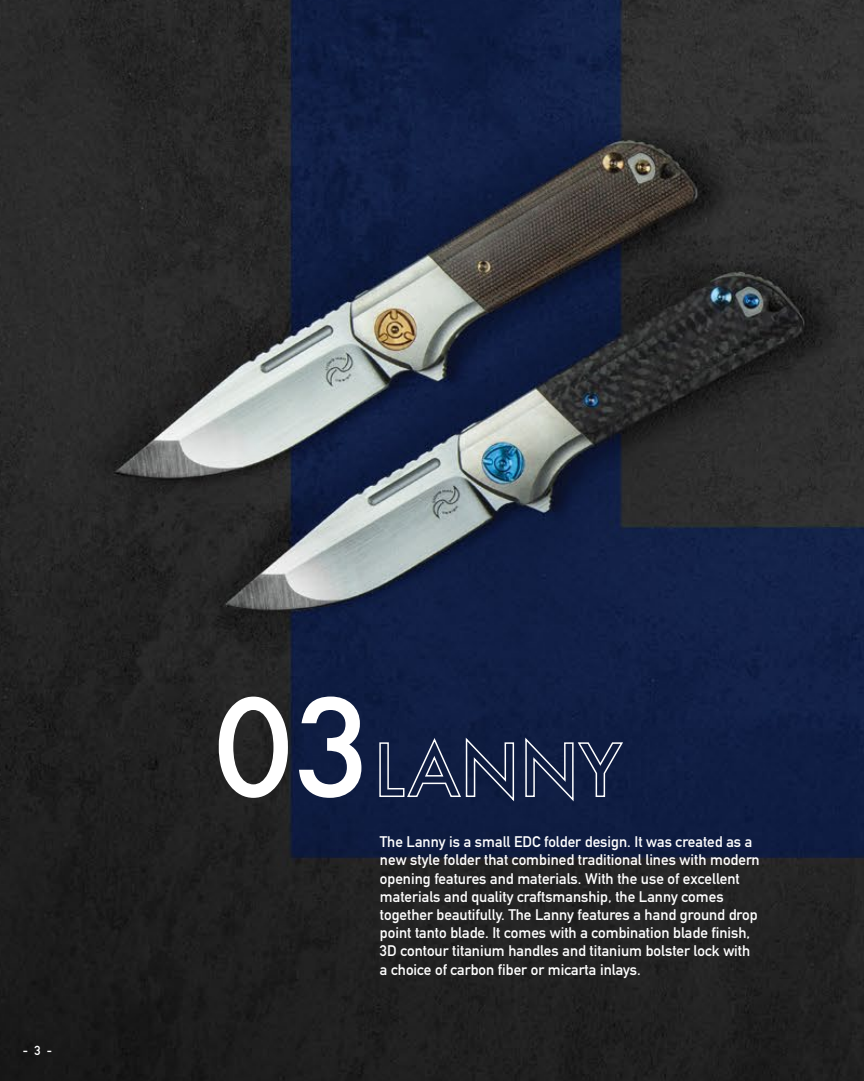
<style>
.page{position:relative;width:864px;height:1081px;background:#fff}
.page>*{position:absolute;margin:0;border:0;box-sizing:border-box;transform-origin:0 0}
.t1{font:500 129.9px "Futura";color:#fff}
.t2{font:700 15.15px/18.1px "DIN Alternate";color:#fff}
.t3{font:700 12.9px "DIN Alternate";color:#fff}
</style>
<div class="page">
<img style="left:0;top:0;width:863px;height:1080px">
<svg style="left:378px;top:735px;width:136px;height:68px;background:#2a3757"></svg>
<svg style="left:524px;top:735px;width:100px;height:68px;background:#293657"></svg>
<p class="t3" style="left:23px;top:1040px;width:31px">- 3 -</p>
<h1 class="t1" style="left:213px;top:658px;width:162px">03</h1>
<p class="t2" style="left:380px;top:831px;width:381px">The Lanny is a small EDC folder design. It was created as a new style folder that combined traditional lines with modern opening features and materials. With the use of excellent materials and quality craftsmanship, the Lanny comes together beautifully. The Lanny features a hand ground drop point tanto blade. It comes with a combination blade finish, 3D contour titanium handles and titanium bolster lock with a choice of carbon fiber or micarta inlays.</p>
</div>
